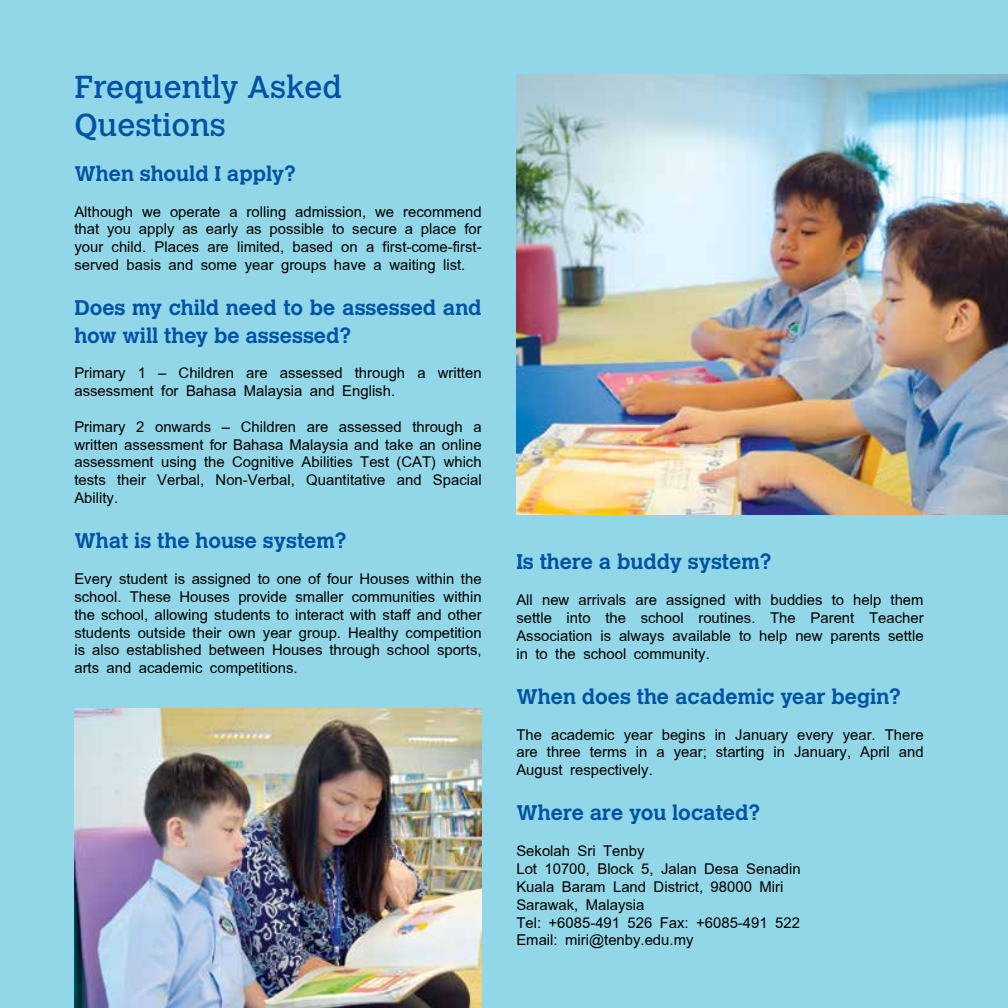
<style>
.page{position:relative;width:1008px;height:1008px;background:#92d7e7}
.page>*{position:absolute;margin:0;border:0;box-sizing:border-box;transform-origin:0 0}
.t1{font:31.5px/37.8px "Calvert MT Std";color:#0052a4}
.t2{font:700 21px/27.3px "Calvert MT Std";color:#0052a4}
.t3{font:14.88px/17.8px "Arial Plain";color:#000;text-align:justify}
</style>
<div class="page">
<img style="left:516px;top:74px;width:492px;height:441px">
<img style="left:74px;top:709px;width:408px;height:299px">
<h1 class="t1" style="left:74px;top:68px;width:269px">Frequently Asked<br>Questions</h1>
<h2 class="t2" style="left:74px;top:159px;width:223px">When should I apply?</h2>
<p class="t3" style="left:74px;top:203px;width:409px">Although we operate a rolling admission, we recommend that you apply as early as possible to secure a place for your child. Places are limited, based on a first-come-first&shy;served basis and some year groups have a waiting list.</p>
<h2 class="t2" style="left:74px;top:294px;width:409px">Does my child need to be assessed and how will they be assessed?</h2>
<p class="t3" style="left:74px;top:364px;width:409px">Primary 1 – Children are assessed through a written assessment for Bahasa Malaysia and English.</p>
<p class="t3" style="left:74px;top:418px;width:409px">Primary 2 onwards – Children are assessed through a written assessment for Bahasa Malaysia and take an online assessment using the Cognitive Abilities Test (CAT) which tests their Verbal, Non-Verbal, Quantitative and Spacial Ability.</p>
<h2 class="t2" style="left:74px;top:527px;width:274px">What is the house system?</h2>
<p class="t3" style="left:74px;top:570px;width:409px">Every student is assigned to one of four Houses within the school. These Houses provide smaller communities within the school, allowing students to interact with staff and other students outside their own year group. Healthy competition is also established between Houses through school sports, arts and academic competitions.</p>
<h2 class="t2" style="left:516px;top:548px;width:257px">Is there a buddy system?</h2>
<p class="t3" style="left:516px;top:591px;width:409px">All new arrivals are assigned with buddies to help them settle into the school routines. The Parent Teacher Association is always available to help new parents settle in to the school community.</p>
<h2 class="t2" style="left:516px;top:682px;width:386px">When does the academic year begin?</h2>
<p class="t3" style="left:516px;top:726px;width:409px">The academic year begins in January every year. There are three terms in a year; starting in January, April and August respectively.</p>
<h2 class="t2" style="left:516px;top:799px;width:245px">Where are you located?</h2>
<p class="t3" style="left:516px;top:842px;width:286px;text-align:left">Sekolah Sri Tenby<br>Lot 10700, Block 5, Jalan Desa Senadin<br>Kuala Baram Land District, 98000 Miri<br>Sarawak, Malaysia<br>Tel: +6085-491 526 Fax: +6085-491 522<br>Email: miri@tenby.edu.my</p>
</div>
